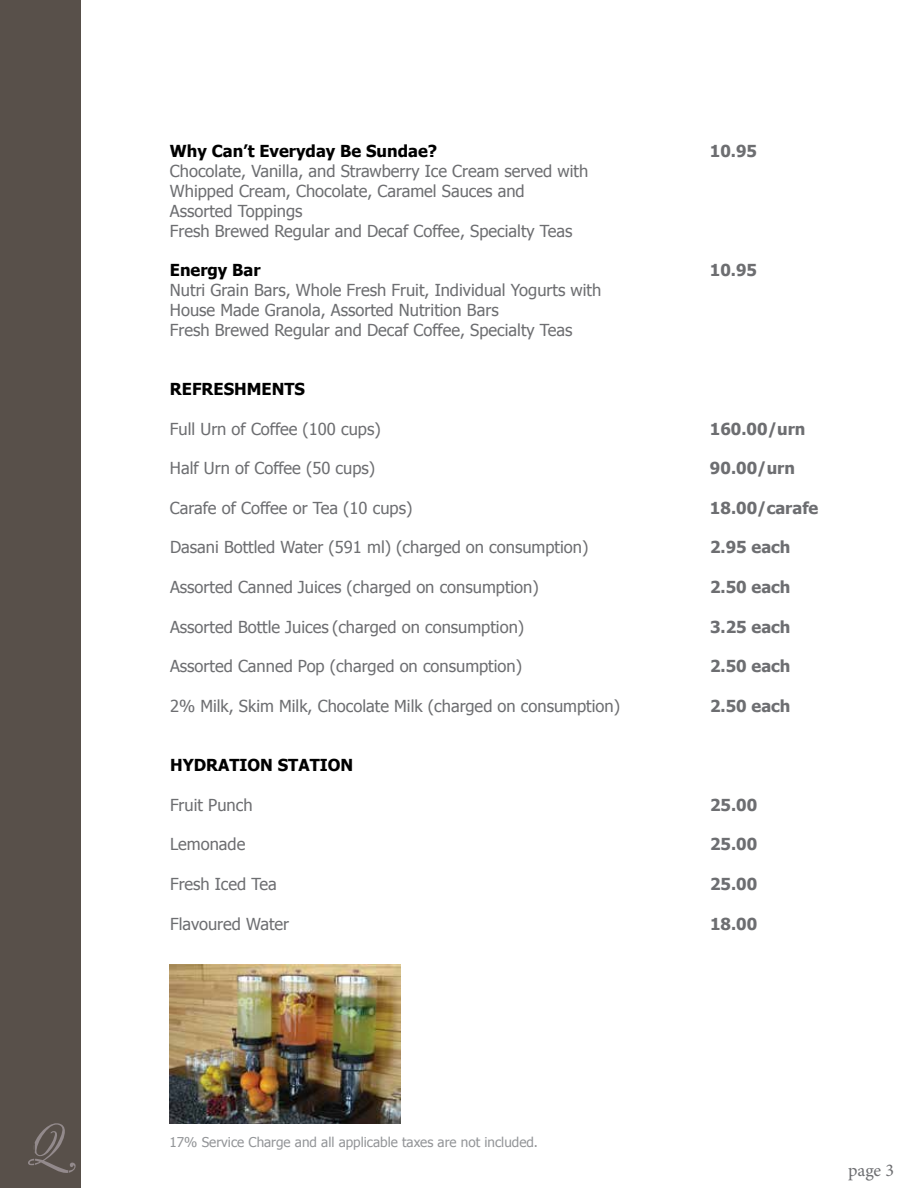
<style>
.page{position:relative;width:918px;height:1188px;background:#fff}
.page>*{position:absolute;margin:0;border:0;box-sizing:border-box;transform-origin:0 0}
.t1{font:18px "Minion Pro";color:#6d6e71}
.t2{font:16.5px/19.8px "Tahoma";color:#6d6e71}
.t3{font:700 16.5px "Tahoma";color:#6d6e71}
.t4{font:700 16.5px "Tahoma";color:#000}
.t5{font:13.5px "Tahoma";color:#939598}
</style>
<div class="page">
<div style="left:0;top:0;width:81px;height:1188px;background:#58504a"></div>
<svg style="left:28px;top:1123px;width:48px;height:50px"></svg>
<img style="left:170px;top:965px;width:230px;height:158px">
<p class="t4" style="left:170px;top:140px;width:269px">Why Can’t Everyday Be Sundae?</p>
<p class="t3" style="left:710px;top:140px;width:49px">10.95</p>
<p class="t2" style="left:170px;top:160px;width:420px">Chocolate, Vanilla, and Strawberry Ice Cream served with Whipped Cream, Chocolate, Caramel Sauces and Assorted Toppings<br>Fresh Brewed Regular and Decaf Coffee, Specialty Teas</p>
<p class="t4" style="left:170px;top:259px;width:92px">Energy Bar</p>
<p class="t3" style="left:710px;top:259px;width:49px">10.95</p>
<p class="t2" style="left:170px;top:279px;width:433px">Nutri Grain Bars, Whole Fresh Fruit, Individual Yogurts with<br>House Made Granola, Assorted Nutrition Bars<br>Fresh Brewed Regular and Decaf Coffee, Specialty Teas</p>
<p class="t4" style="left:170px;top:377px;width:137px">REFRESHMENTS</p>
<p class="t2" style="left:170px;top:418px;width:212px">Full Urn of Coffee (100 cups)</p>
<p class="t3" style="left:710px;top:417px;width:97px">160.00/urn</p>
<p class="t2" style="left:170px;top:457px;width:207px">Half Urn of Coffee (50 cups)</p>
<p class="t3" style="left:710px;top:457px;width:87px">90.00/urn</p>
<p class="t2" style="left:170px;top:497px;width:244px">Carafe of Coffee or Tea (10 cups)</p>
<p class="t3" style="left:710px;top:496px;width:110px">18.00/carafe</p>
<p class="t2" style="left:170px;top:537px;width:420px">Dasani Bottled Water (591 ml) (charged on consumption)</p>
<p class="t3" style="left:710px;top:536px;width:82px">2.95 each</p>
<p class="t2" style="left:170px;top:576px;width:370px">Assorted Canned Juices (charged on consumption)</p>
<p class="t3" style="left:710px;top:575px;width:82px">2.50 each</p>
<p class="t2" style="left:170px;top:616px;width:356px">Assorted Bottle Juices (charged on consumption)</p>
<p class="t3" style="left:710px;top:615px;width:82px">3.25 each</p>
<p class="t2" style="left:170px;top:655px;width:354px">Assorted Canned Pop (charged on consumption)</p>
<p class="t3" style="left:710px;top:655px;width:82px">2.50 each</p>
<p class="t2" style="left:170px;top:695px;width:452px">2% Milk, Skim Milk, Chocolate Milk (charged on consumption)</p>
<p class="t3" style="left:710px;top:694px;width:82px">2.50 each</p>
<p class="t4" style="left:170px;top:754px;width:185px">HYDRATION STATION</p>
<p class="t2" style="left:170px;top:794px;width:84px">Fruit Punch</p>
<p class="t3" style="left:710px;top:793px;width:49px">25.00</p>
<p class="t2" style="left:170px;top:834px;width:77px">Lemonade</p>
<p class="t3" style="left:710px;top:833px;width:49px">25.00</p>
<p class="t2" style="left:170px;top:873px;width:108px">Fresh Iced Tea</p>
<p class="t3" style="left:710px;top:872px;width:49px">25.00</p>
<p class="t2" style="left:170px;top:913px;width:121px">Flavoured Water</p>
<p class="t3" style="left:710px;top:912px;width:49px">18.00</p>
<p class="t5" style="left:170px;top:1133px;width:370px">17% Service Charge and all applicable taxes are not included.</p>
<p class="t1" style="left:848px;top:1158px;width:47px">page 3</p>
</div>
